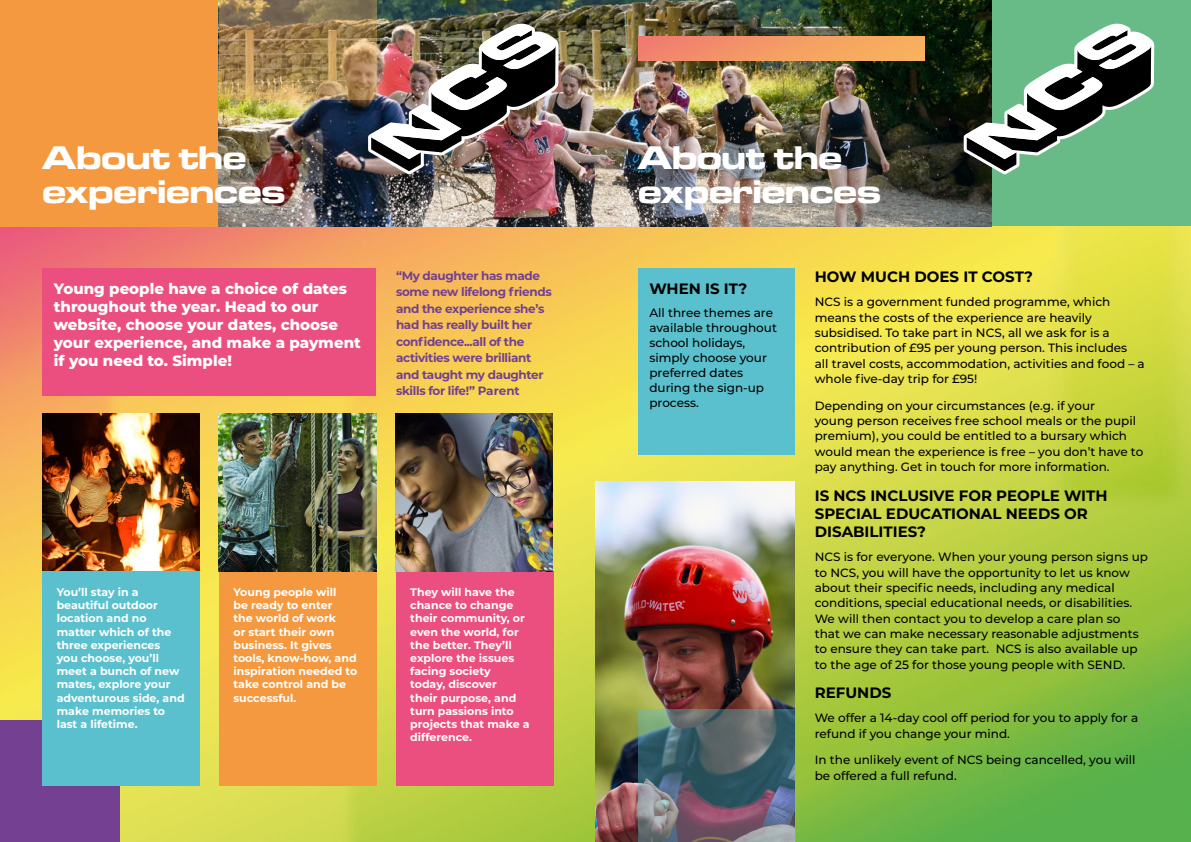
<style>
.page{position:relative;width:1191px;height:842px;background:#fff}
.page>*{position:absolute;margin:0;border:0;box-sizing:border-box;transform-origin:0 0}
.t1{font:700 34px/34px "Microgramma Ext D";color:#fff}
.t2{font:800 15px/18px "Montserrat";color:#fff}
.t3{font:700 15px/18.3px "Montserrat";color:#000}
.t4{font:500 12px/15.3px "Montserrat";color:#000}
.t5{font:700 12px/16.6px "Montserrat";letter-spacing:-.03em;color:#734092}
.t6{font:700 11px/13.2px "Montserrat";color:#fff}
</style>
<div class="page">
<div style="left:595px;top:0;width:596px;height:227px;background:#68bb87"></div>
<img style="left:0;top:227px;width:1191px;height:615px">
<div style="left:0;top:0;width:604px;height:227px;background:#f4993f"></div>
<div style="left:43px;top:268px;width:333px;height:127px;background:#ea4f7f"></div>
<div style="left:0;top:720px;width:119px;height:122px;background:#734092"></div>
<img style="left:43px;top:414px;width:157px;height:157px">
<div style="left:43px;top:571px;width:157px;height:214px;background:#5bc0cd"></div>
<div style="left:219px;top:571px;width:158px;height:214px;background:#f4993f"></div>
<div style="left:396px;top:571px;width:157px;height:214px;background:#ea4f7f"></div>
<img style="left:219px;top:414px;width:157px;height:157px">
<img style="left:395px;top:414px;width:158px;height:157px">
<img style="left:595px;top:482px;width:200px;height:360px">
<div style="left:638px;top:268px;width:157px;height:187px;background:#5bc0cd"></div>
<svg style="left:638px;top:709px;width:157px;height:133px;background:#5c6873"></svg>
<img style="left:219px;top:0;width:772px;height:227px">
<img style="left:219px;top:0;width:157px;height:99px">
<img style="left:368px;top:24px;width:190px;height:150px">
<img style="left:638px;top:37px;width:286px;height:24px">
<svg style="left:963px;top:24px;width:191px;height:150px"></svg>
<h1 class="t1" style="left:43px;top:140px;width:244px">About the experiences</h1>
<h1 class="t1" style="left:638px;top:140px;width:244px">About the experiences</h1>
<p class="t2" style="left:54px;top:279px;width:308px">Young people have a choice of dates throughout the year. Head to our website, choose your dates, choose your experience, and make a payment if you need to. Simple!</p>
<p class="t5" style="left:396px;top:266px;width:157px">“My daughter has made some new lifelong friends and the experience she’s had has really built her confidence...all of the activities were brilliant and taught my daughter skills for life!” Parent</p>
<p class="t6" style="left:57px;top:585px;width:129px">You’ll stay in a beautiful outdoor location and no matter which of the three experiences<br>you choose, you’ll meet a bunch of new mates, explore your adventurous side, and make memories to last a lifetime.</p>
<p class="t6" style="left:233px;top:585px;width:125px">Young people will<br>be ready to enter<br>the world of work<br>or start their own business. It gives tools, know-how, and inspiration needed to take control and be successful.</p>
<p class="t6" style="left:410px;top:585px;width:121px">They will have the chance to change their community, or even the world, for the better. They’ll explore the issues facing society<br>today, discover<br>their purpose, and turn passions into projects that make a difference.</p>
<p class="t3" style="left:649px;top:279px;width:99px">WHEN IS IT?</p>
<p class="t4" style="left:649px;top:305px;width:129px;line-height:15px">All three themes are available throughout school holidays, simply choose your preferred dates during the sign-up process.</p>
<p class="t3" style="left:814px;top:267px;width:220px">HOW MUCH DOES IT COST?</p>
<p class="t4" style="left:814px;top:294px;width:331px">NCS is a government funded programme, which means the costs of the experience are heavily subsidised. To take part in NCS, all we ask for is a contribution of £95 per young person. This includes<br>all travel costs, accommodation, activities and food – a whole five-day trip for £95!</p>
<p class="t4" style="left:814px;top:397px;width:330px">Depending on your circumstances (e.g. if your<br>young person receives free school meals or the pupil premium), you could be entitled to a bursary which would mean the experience is free – you don’t have to pay anything. Get in touch for more information.</p>
<p class="t3" style="left:814px;top:486px;width:294px">IS NCS INCLUSIVE FOR PEOPLE WITH<br>SPECIAL EDUCATIONAL NEEDS OR<br>DISABILITIES?</p>
<p class="t4" style="left:814px;top:549px;width:335px">NCS is for everyone. When your young person signs up to NCS, you will have the opportunity to let us know about their specific needs, including any medical conditions, special educational needs, or disabilities.<br>We will then contact you to develop a care plan so that we can make necessary reasonable adjustments to ensure they can take part. NCS is also available up to the age of 25 for those young people with SEND.</p>
<p class="t3" style="left:814px;top:683px;width:78px">REFUNDS</p>
<p class="t4" style="left:814px;top:710px;width:325px">We offer a 14-day cool off period for you to apply for a refund if you change your mind.</p>
<p class="t4" style="left:814px;top:752px;width:322px">In the unlikely event of NCS being cancelled, you will be offered a full refund.</p>
</div>
